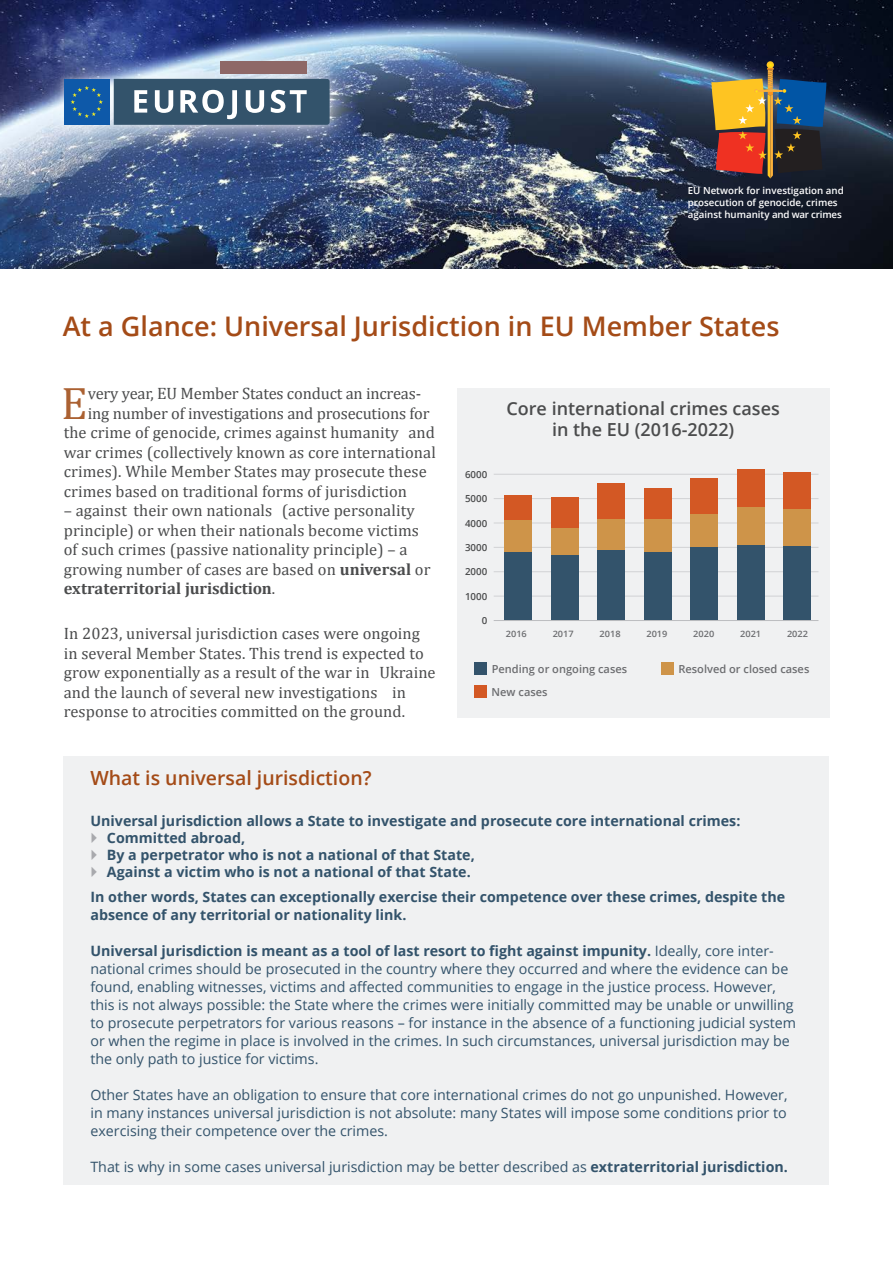
<style>
.page{position:relative;width:893px;height:1263px;background:#fff}
.page>*{position:absolute;margin:0;border:0;box-sizing:border-box;transform-origin:0 0}
.text_inc{font:45.75px "Cambria";color:#ab6132}
.Heading_1{font:600 27px "Open Sans";color:#a44b17}
.mezititul{font:600 19.5px "Open Sans";color:#a44b17}
.t1{font:600 18px/21px "Open Sans";color:#4b4c4d;text-align:center}
.text_inc-2{font:16.5px/19.5px "Cambria";letter-spacing:.005em;color:#4b4c4d}
.text{font:16.5px/19.5px "Cambria";letter-spacing:.005em;color:#4b4c4d}
.box_text{font:14.25px/18px "Open Sans";color:#33536b}
.box_text-2{font:700 14.25px/18px "Open Sans";color:#33536b}
.t2{font:600 11.1px "Open Sans";color:#6c6d70}
.t3{font:600 9.75px/12px "Open Sans";color:#fff}
.t4{font:600 9.75px "Open Sans";color:#4b4c4d}
.t5{font:600 8.7px "Open Sans";color:#6c6d70;scale:1.05 1}
.s1{font-weight:700}
</style>
<div class="page">
<img style="left:0;top:0;width:893px;height:268px">
<div style="left:457px;top:388px;width:372px;height:329px;background:#f0f1f2"></div>
<hr style="left:494px;top:596px;width:324px;height:1px;background:#d1d2d4">
<hr style="left:494px;top:571px;width:324px;height:1px;background:#d1d2d4">
<hr style="left:494px;top:547px;width:324px;height:1px;background:#d1d2d4">
<hr style="left:494px;top:523px;width:324px;height:1px;background:#d1d2d4">
<hr style="left:494px;top:498px;width:324px;height:1px;background:#d1d2d4">
<hr style="left:494px;top:474px;width:324px;height:1px;background:#d1d2d4">
<div style="left:504px;top:519px;width:28px;height:33px;background:#ce9449"></div>
<div style="left:504px;top:552px;width:28px;height:69px;background:#33536b"></div>
<div style="left:504px;top:495px;width:28px;height:24px;background:#d35824"></div>
<div style="left:551px;top:498px;width:27px;height:30px;background:#d35824"></div>
<div style="left:551px;top:528px;width:27px;height:27px;background:#ce9449"></div>
<div style="left:551px;top:555px;width:27px;height:66px;background:#33536b"></div>
<div style="left:597px;top:518px;width:28px;height:32px;background:#ce9449"></div>
<div style="left:597px;top:483px;width:28px;height:35px;background:#d35824"></div>
<div style="left:597px;top:550px;width:28px;height:71px;background:#33536b"></div>
<div style="left:644px;top:551px;width:27px;height:70px;background:#33536b"></div>
<div style="left:644px;top:488px;width:27px;height:31px;background:#d35824"></div>
<div style="left:644px;top:519px;width:27px;height:32px;background:#ce9449"></div>
<div style="left:737px;top:544px;width:27px;height:77px;background:#33536b"></div>
<div style="left:737px;top:469px;width:27px;height:38px;background:#d35824"></div>
<div style="left:737px;top:507px;width:27px;height:37px;background:#ce9449"></div>
<div style="left:783px;top:546px;width:28px;height:75px;background:#33536b"></div>
<div style="left:783px;top:472px;width:28px;height:38px;background:#d35824"></div>
<div style="left:783px;top:509px;width:28px;height:37px;background:#ce9449"></div>
<div style="left:690px;top:478px;width:28px;height:36px;background:#d35824"></div>
<div style="left:690px;top:546px;width:28px;height:75px;background:#33536b"></div>
<div style="left:690px;top:514px;width:28px;height:32px;background:#ce9449"></div>
<hr style="left:494px;top:620px;width:324px;height:1px;background:#bcbdc0">
<div style="left:475px;top:662px;width:12px;height:13px;background:#33536b"></div>
<div style="left:661px;top:662px;width:13px;height:13px;background:#ce9449"></div>
<div style="left:475px;top:686px;width:12px;height:12px;background:#d35824"></div>
<div style="left:64px;top:756px;width:765px;height:429px;background:#f0f1f2"></div>
<div style="left:39px;top:36px;width:322px;height:120px;background:#fff;opacity:.9"></div>
<div style="left:60px;top:57px;width:274px;height:72px;background:#fff;opacity:.3"></div>
<div style="left:64px;top:79px;width:46px;height:46px;background:#0e59a9"></div>
<svg style="left:71px;top:86px;width:32px;height:32px"></svg>
<div style="left:220px;top:61px;width:87px;height:13px;background:#8e6867"></div>
<svg style="left:114px;top:79px;width:216px;height:46px;background:#557084"></svg>
<svg style="left:711px;top:61px;width:115px;height:117px;background:#6e5744"></svg>
<p class="t3" style="left:688px;top:185px;width:158px">EU Network for investigation and prosecution of genocide, crimes against humanity and war crimes</p>
<p class="Heading_1" style="left:63px;top:308px;width:718px">At a Glance: Universal Jurisdiction in EU Member States</p>
<p class="text_inc" style="left:61px;top:376px;width:28px">E</p>
<p class="text_inc-2" style="left:88px;top:384px;width:335px">very year, EU Member States conduct an increas-</p>
<p class="text_inc-2" style="left:88px;top:403px;width:343px">ing number of investigations and prosecutions for</p>
<p class="text_inc-2" style="left:64px;top:423px;width:373px">the crime of genocide, crimes against humanity and</p>
<p class="text_inc-2" style="left:64px;top:442px;width:374px">war crimes (collectively known as core international</p>
<p class="text_inc-2" style="left:64px;top:462px;width:365px">crimes). While Member States may prosecute these</p>
<p class="text_inc-2" style="left:64px;top:481px;width:345px">crimes based on traditional forms of jurisdiction</p>
<p class="text_inc-2" style="left:64px;top:501px;width:368px">– against their own nationals (active personality principle) or when their nationals become victims of such crimes (passive nationality principle) – a growing number of cases are based on <span class="s1">universal</span> or <span class="s1">extraterritorial jurisdiction</span>.</p>
<p class="text" style="left:64px;top:624px;width:373px">In 2023, universal jurisdiction cases were ongoing in several Member States. This trend is expected to grow exponentially as a result of the war in Ukraine and the launch of several new investigations in response to atrocities committed on the ground.</p>
<p class="t4" style="left:465px;top:468px;width:24px">6000</p>
<p class="t4" style="left:465px;top:492px;width:24px">5000</p>
<p class="t4" style="left:465px;top:516px;width:24px">4000</p>
<p class="t4" style="left:465px;top:541px;width:24px">3000</p>
<p class="t4" style="left:465px;top:565px;width:24px">2000</p>
<p class="t4" style="left:465px;top:590px;width:24px">1000</p>
<p class="t4" style="left:482px;top:614px;width:7px">0</p>
<p class="t1" style="left:506px;top:398px;width:275px">Core international crimes cases in the EU (2016-2022)</p>
<p class="t5" style="left:506px;top:628px;width:22px">2016</p>
<p class="t5" style="left:553px;top:628px;width:22px">2017</p>
<p class="t5" style="left:599px;top:628px;width:22px">2018</p>
<p class="t5" style="left:646px;top:628px;width:22px">2019</p>
<p class="t5" style="left:693px;top:628px;width:22px">2020</p>
<p class="t5" style="left:740px;top:628px;width:22px">2021</p>
<p class="t5" style="left:787px;top:628px;width:22px">2022</p>
<p class="t2" style="left:492px;top:661px;width:137px">Pending or ongoing cases</p>
<p class="t2" style="left:678px;top:661px;width:132px">Resolved or closed cases</p>
<p class="t2" style="left:492px;top:684px;width:57px">New cases</p>
<p class="mezititul" style="left:90px;top:765px;width:283px">What is universal jurisdiction?</p>
<p class="box_text-2" style="left:90px;top:811px;width:651px">Universal jurisdiction allows a State to investigate and prosecute core international crimes:</p>
<p class="box_text-2" style="left:107px;top:828px;width:140px">Committed abroad,</p>
<p class="box_text-2" style="left:107px;top:845px;width:369px">By a perpetrator who is not a national of that State,</p>
<p class="box_text-2" style="left:107px;top:862px;width:365px">Against a victim who is not a national of that State.</p>
<p class="box_text-2" style="left:90px;top:888px;width:696px">In other words, States can exceptionally exercise their competence over these crimes, despite the absence of any territorial or nationality link.</p>
<p class="box_text" style="left:90px;top:942px;width:707px"><span class="s1">Universal jurisdiction is meant as a tool of last resort to fight against impunity.</span> Ideally, core inter&shy;national crimes should be prosecuted in the country where they occurred and where the evidence can be found, enabling witnesses, victims and affected communities to engage in the justice process. However, this is not always possible: the State where the crimes were initially committed may be unable or unwilling to prosecute perpetrators for various reasons – for instance in the absence of a functioning judicial system or when the regime in place is involved in the crimes. In such circumstances, universal jurisdiction may be the only path to justice for victims.</p>
<p class="box_text" style="left:90px;top:1086px;width:699px;text-align:justify">Other States have an obligation to ensure that core international crimes do not go unpunished. However, in many instances universal jurisdiction is not absolute: many States will impose some conditions prior to exercising their competence over the crimes.</p>
<p class="box_text" style="left:90px;top:1158px;width:699px">That is why in some cases universal jurisdiction may be better described as <span class="s1">extraterritorial jurisdiction.</span></p>
</div>
